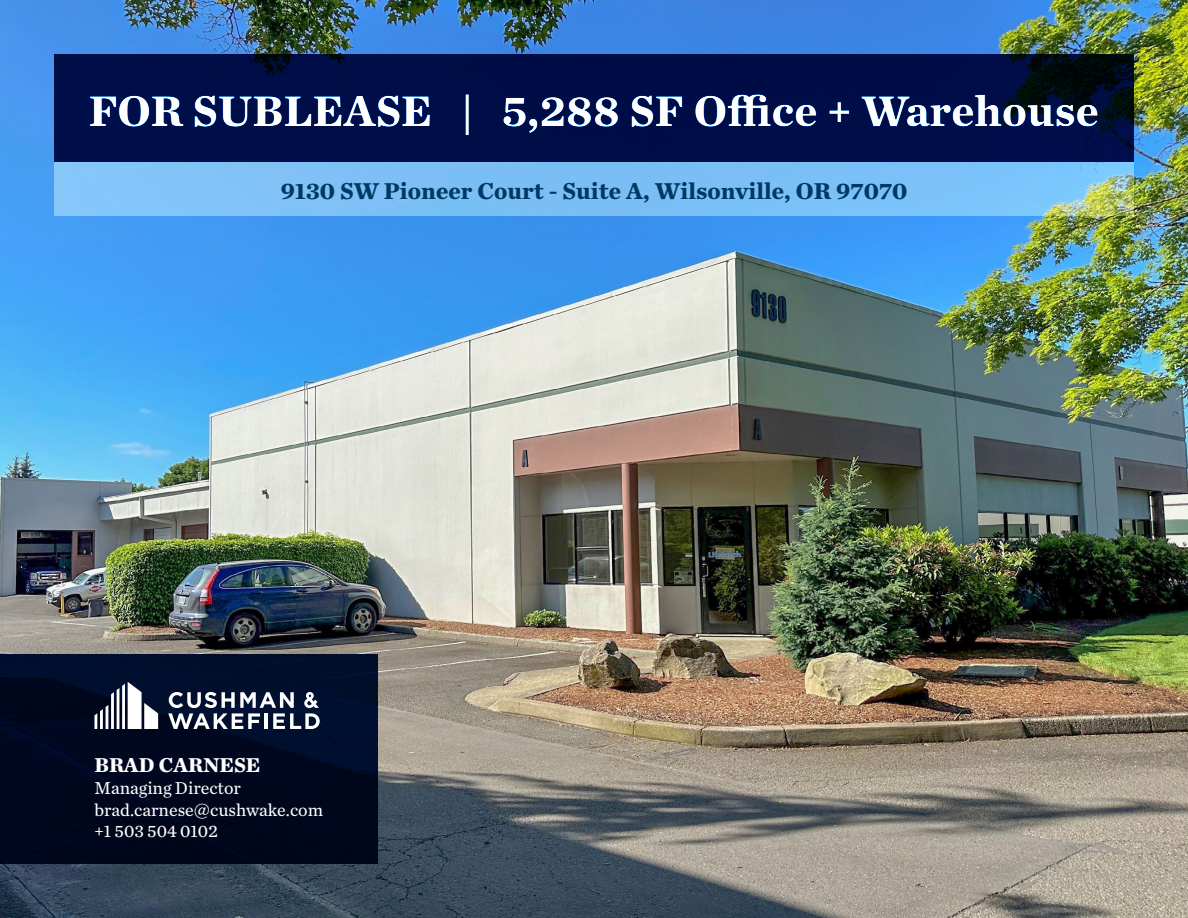
<style>
.page{position:relative;width:1188px;height:918px;background:#fff}
.page>*{position:absolute;margin:0;border:0;box-sizing:border-box;transform-origin:0 0}
.t1{font:700 45px "Chronicle Text G2";color:#fff}
.t2{font:700 24px "Chronicle Text G2";color:#003864}
.t3{font:700 21px "Chronicle Text G2";color:#fff}
.t4{font:18px "Chronicle Text G2";color:#fff}
</style>
<div class="page">
<img style="left:0;top:0;width:1188px;height:918px">
<div style="left:54px;top:54px;width:1080px;height:108px;background:#000d47"></div>
<div style="left:54px;top:162px;width:1080px;height:54px;background:#7bc0f6"></div>
<div style="left:0;top:655px;width:378px;height:209px;background:linear-gradient(to bottom,#000e2b,#000519)"></div>
<svg style="left:95px;top:682px;width:63px;height:47px"></svg>
<svg style="left:168px;top:692px;width:152px;height:37px"></svg>
<h1 class="t1" style="left:89px;top:75px;width:1012px">FOR SUBLEASE | 5,288 SF Office + Warehouse</h1>
<p class="t2" style="left:280px;top:171px;width:629px">9130 SW Pioneer Court - Suite A, Wilsonville, OR 97070</p>
<p class="t3" style="left:94px;top:748px;width:168px">BRAD CARNESE</p>
<p class="t4" style="left:94px;top:774px;width:148px">Managing Director</p>
<p class="t4" style="left:94px;top:796px;width:230px">brad.carnese@cushwake.com</p>
<p class="t4" style="left:94px;top:818px;width:125px">+1 503 504 0102</p>
</div>
